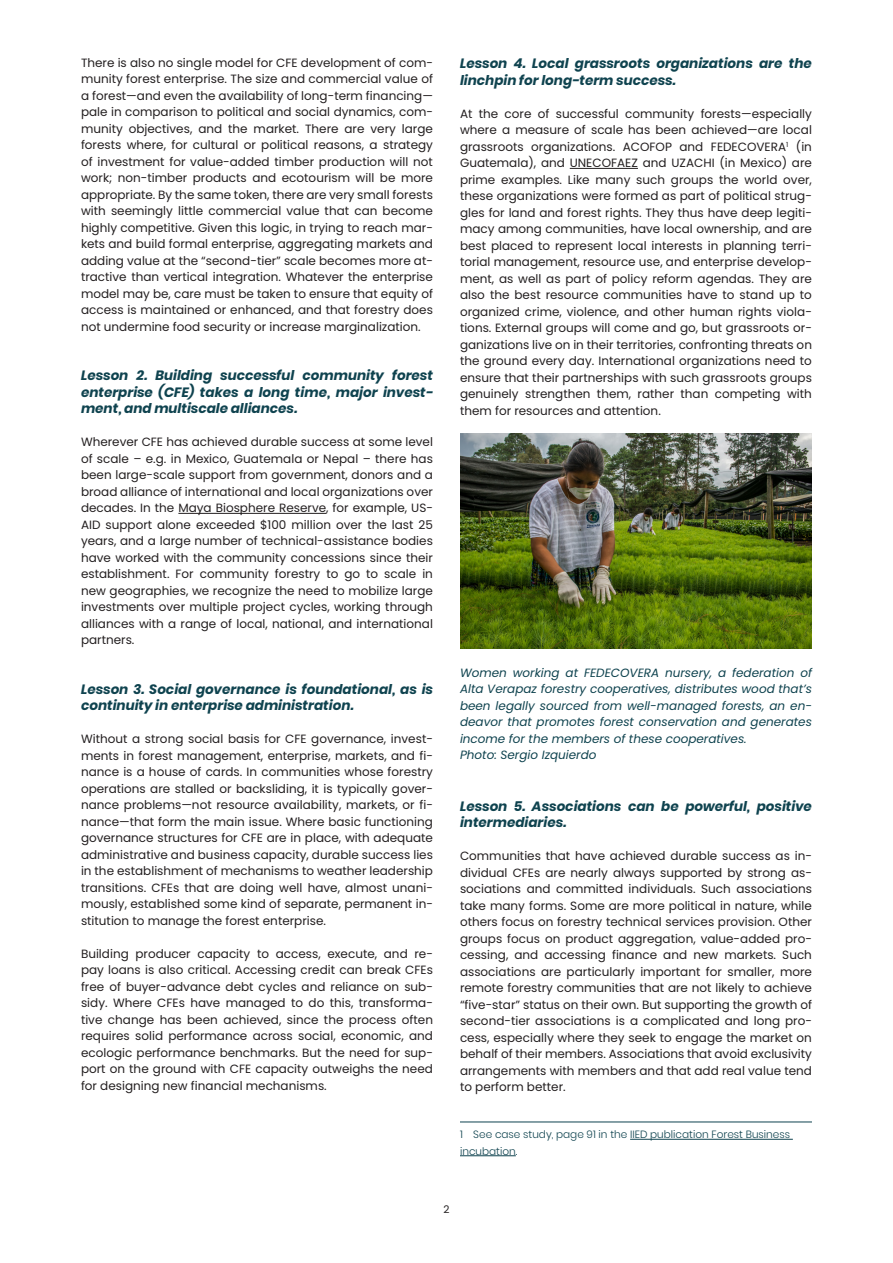
<style>
.page{position:relative;width:893px;height:1263px;background:#fff}
.page>*{position:absolute;margin:0;border:0;box-sizing:border-box;transform-origin:0 0}
.Second_level_sub-hea{font:italic 700 13.5px/16.5px "Poppins";color:#0f434f}
.t1{font:12px/16.5px "Poppins";color:#231f20;text-align:justify}
.Photo_caption{font:italic 12px/16.5px "Poppins";color:#0f434f;text-align:justify}
.Footnote{font:300 10.5px/16.5px "Poppins";color:#0f434f}
.t2{font:10.5px "Poppins";color:#231f20}
</style>
<div class="page">
<hr style="left:178px;top:513px;width:148px;height:1px;background:#231f20">
<hr style="left:570px;top:168px;width:68px;height:1px;background:#231f20">
<hr style="left:460px;top:1121px;width:352px;height:1px;background:#0f434f">
<hr style="left:630px;top:1139px;width:163px;height:1px;background:#0f434f">
<hr style="left:460px;top:1155px;width:56px;height:1px;background:#0f434f">
<img style="left:460px;top:434px;width:352px;height:214px">
<p class="t1" style="left:81px;top:54px;width:353px">There is also no single model for CFE development of com&shy;munity forest enterprise. The size and commercial value of a forest—and even the availability of long-term financing— pale in comparison to political and social dynamics, com&shy;munity objectives, and the market. There are very large forests where, for cultural or political reasons, a strategy of investment for value-added timber production will not work; non-timber products and ecotourism will be more appropriate. By the same token, there are very small forests with seemingly little commercial value that can become highly competitive. Given this logic, in trying to reach mar&shy;kets and build formal enterprise, aggregating markets and adding value at the “second-tier” scale becomes more at&shy;tractive than vertical integration. Whatever the enterprise model may be, care must be taken to ensure that equity of access is maintained or enhanced, and that forestry does not undermine food security or increase marginalization.</p>
<p class="Second_level_sub-hea" style="left:81px;top:367px;width:353px;text-align:justify">Lesson 2. Building successful community forest enterprise (CFE) takes a long time, major invest&shy;ment, and multiscale alliances.</p>
<p class="t1" style="left:81px;top:434px;width:353px">Wherever CFE has achieved durable success at some level of scale – e.g. in Mexico, Guatemala or Nepal – there has been large-scale support from government, donors and a broad alliance of international and local organizations over decades. In the Maya Biosphere Reserve, for example, US-AID support alone exceeded $100 million over the last 25 years, and a large number of technical-assistance bodies have worked with the community concessions since their establishment. For community forestry to go to scale in new geographies, we recognize the need to mobilize large investments over multiple project cycles, working through alliances with a range of local, national, and international partners.</p>
<p class="Second_level_sub-hea" style="left:81px;top:681px;width:353px">Lesson 3. Social governance is foundational, as is continuity in enterprise administration.</p>
<p class="t1" style="left:81px;top:731px;width:353px">Without a strong social basis for CFE governance, invest&shy;ments in forest management, enterprise, markets, and fi&shy;nance is a house of cards. In communities whose forestry operations are stalled or backsliding, it is typically gover&shy;nance problems—not resource availability, markets, or fi&shy;nance—that form the main issue. Where basic functioning governance structures for CFE are in place, with adequate administrative and business capacity, durable success lies in the establishment of mechanisms to weather leadership transitions. CFEs that are doing well have, almost unani&shy;mously, established some kind of separate, permanent in&shy;stitution to manage the forest enterprise.</p>
<p class="t1" style="left:81px;top:945px;width:353px">Building producer capacity to access, execute, and re&shy;pay loans is also critical. Accessing credit can break CFEs free of buyer-advance debt cycles and reliance on sub&shy;sidy. Where CFEs have managed to do this, transforma&shy;tive change has been achieved, since the process often requires solid performance across social, economic, and ecologic performance benchmarks. But the need for sup&shy;port on the ground with CFE capacity outweighs the need for designing new financial mechanisms.</p>
<p class="Second_level_sub-hea" style="left:460px;top:55px;width:353px">Lesson 4. Local grassroots organizations are the linchpin for long-term success.</p>
<p class="t1" style="left:460px;top:105px;width:353px">At the core of successful community forests—especially where a measure of scale has been achieved—are local grassroots organizations. ACOFOP and FEDECOVERA<sup>1</sup> (in Guatemala), and UNECOFAEZ and UZACHI (in Mexico) are prime examples. Like many such groups the world over, these organizations were formed as part of political strug&shy;gles for land and forest rights. They thus have deep legiti&shy;macy among communities, have local ownership, and are best placed to represent local interests in planning terri&shy;torial management, resource use, and enterprise develop&shy;ment, as well as part of policy reform agendas. They are also the best resource communities have to stand up to organized crime, violence, and other human rights viola&shy;tions. External groups will come and go, but grassroots or&shy;ganizations live on in their territories, confronting threats on the ground every day. International organizations need to ensure that their partnerships with such grassroots groups genuinely strengthen them, rather than competing with them for resources and attention.</p>
<p class="Photo_caption" style="left:460px;top:664px;width:353px">Women working at FEDECOVERA nursery, a federation of Alta Verapaz forestry cooperatives, distributes wood that’s been legally sourced from well-managed forests, an en&shy;deavor that promotes forest conservation and generates income for the members of these cooperatives.</p>
<p class="Photo_caption" style="left:460px;top:747px;width:138px">Photo: Sergio Izquierdo</p>
<p class="Second_level_sub-hea" style="left:460px;top:798px;width:353px">Lesson 5. Associations can be powerful, positive intermediaries.</p>
<p class="t1" style="left:460px;top:848px;width:353px">Communities that have achieved durable success as in&shy;dividual CFEs are nearly always supported by strong as&shy;sociations and committed individuals. Such associations take many forms. Some are more political in nature, while others focus on forestry technical services provision. Other groups focus on product aggregation, value-added pro&shy;cessing, and accessing finance and new markets. Such associations are particularly important for smaller, more remote forestry communities that are not likely to achieve “five-star” status on their own. But supporting the growth of second-tier associations is a complicated and long pro&shy;cess, especially where they seek to engage the market on behalf of their members. Associations that avoid exclusivity arrangements with members and that add real value tend to perform better.</p>
<p class="Footnote" style="left:460px;top:1126px;width:332px">1 See case study, page 91 in the IIED publication Forest Business incubation.</p>
<p class="t2" style="left:443px;top:1203px;width:8px">2</p>
</div>
